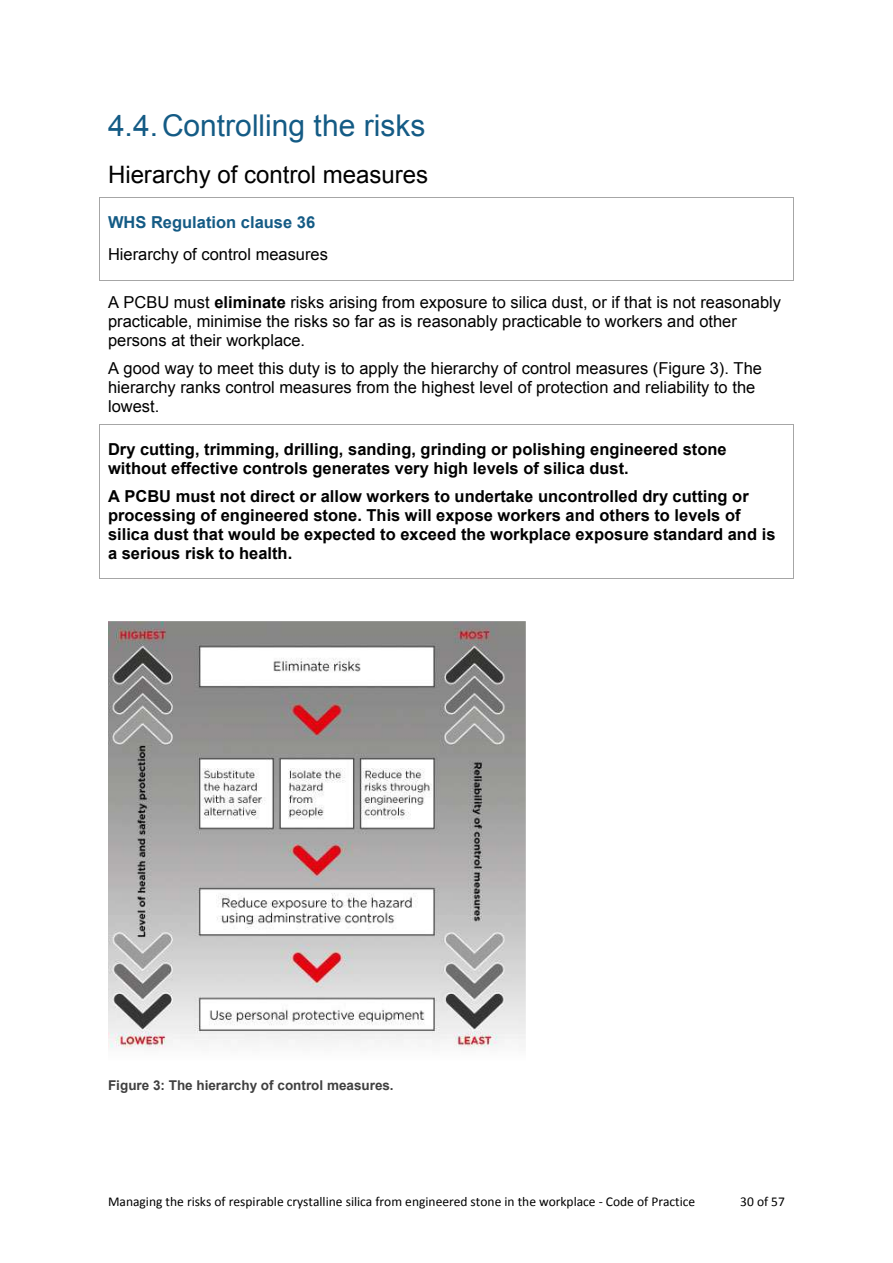
<style>
.page{position:relative;width:893px;height:1263px;background:#fff}
.page>*{position:absolute;margin:0;border:0;box-sizing:border-box;transform-origin:0 0}
.t1{font:30px "Arial";color:#145b85}
.t2{font:24px "Arial";color:#000}
.t3{font:16.5px/19px "Arial";color:#000}
.t4{font:700 16.5px/19px "Arial";color:#000}
.t5{font:700 16.5px "Arial";color:#145b85}
.t6{font:13.5px "Calibri";color:#000}
.t7{font:700 13.5px "Arial";color:#404040}
.s1{font-weight:700}
</style>
<div class="page">
<hr style="left:100px;top:197px;width:693px;height:1px;background:#a6a6a6">
<hr style="left:99px;top:197px;width:1px;height:48px;background:#a6a6a6">
<hr style="left:793px;top:197px;width:1px;height:48px;background:#a6a6a6">
<hr style="left:100px;top:280px;width:693px;height:1px;background:#a6a6a6">
<hr style="left:99px;top:245px;width:1px;height:35px;background:#a6a6a6">
<hr style="left:793px;top:245px;width:1px;height:35px;background:#a6a6a6">
<hr style="left:100px;top:425px;width:693px;height:1px;background:#a6a6a6">
<hr style="left:99px;top:425px;width:1px;height:34px;background:#a6a6a6">
<hr style="left:793px;top:425px;width:1px;height:34px;background:#a6a6a6">
<svg style="left:99px;top:459px;width:1px;height:85px"></svg>
<svg style="left:793px;top:459px;width:1px;height:85px"></svg>
<hr style="left:100px;top:578px;width:693px;height:1px;background:#a6a6a6">
<hr style="left:99px;top:544px;width:1px;height:34px;background:#a6a6a6">
<hr style="left:793px;top:544px;width:1px;height:34px;background:#a6a6a6">
<img style="left:108px;top:621px;width:417px;height:427px">
<h1 class="t1" style="left:108px;top:106px;width:319px">4.4.Controlling the risks</h1>
<h2 class="t2" style="left:108px;top:159px;width:322px">Hierarchy of control measures</h2>
<p class="t5" style="left:108px;top:211px;width:209px">WHS Regulation clause 36</p>
<p class="t3" style="left:108px;top:245px;width:222px">Hierarchy of control measures</p>
<p class="t3" style="left:108px;top:293px;width:675px">A PCBU must <span class="s1">eliminate</span> risks arising from exposure to silica dust, or if that is not reasonably practicable, minimise the risks so far as is reasonably practicable to workers and other persons at their workplace.</p>
<p class="t3" style="left:108px;top:359px;width:656px">A good way to meet this duty is to apply the hierarchy of control measures (Figure 3). The hierarchy ranks control measures from the highest level of protection and reliability to the lowest.</p>
<p class="t4" style="left:108px;top:441px;width:620px">Dry cutting, trimming, drilling, sanding, grinding or polishing engineered stone without effective controls generates very high levels of silica dust.</p>
<p class="t4" style="left:108px;top:488px;width:669px">A PCBU must not direct or allow workers to undertake uncontrolled dry cutting or processing of engineered stone. This will expose workers and others to levels of silica dust that would be expected to exceed the workplace exposure standard and is a serious risk to health.</p>
<p class="t7" style="left:108px;top:1076px;width:287px">Figure 3: The hierarchy of control measures.</p>
<p class="t6" style="left:108px;top:1193px;width:589px">Managing the risks of respirable crystalline silica from engineered stone in the workplace - Code of Practice</p>
<p class="t6" style="left:740px;top:1193px;width:46px">30 of 57</p>
</div>
